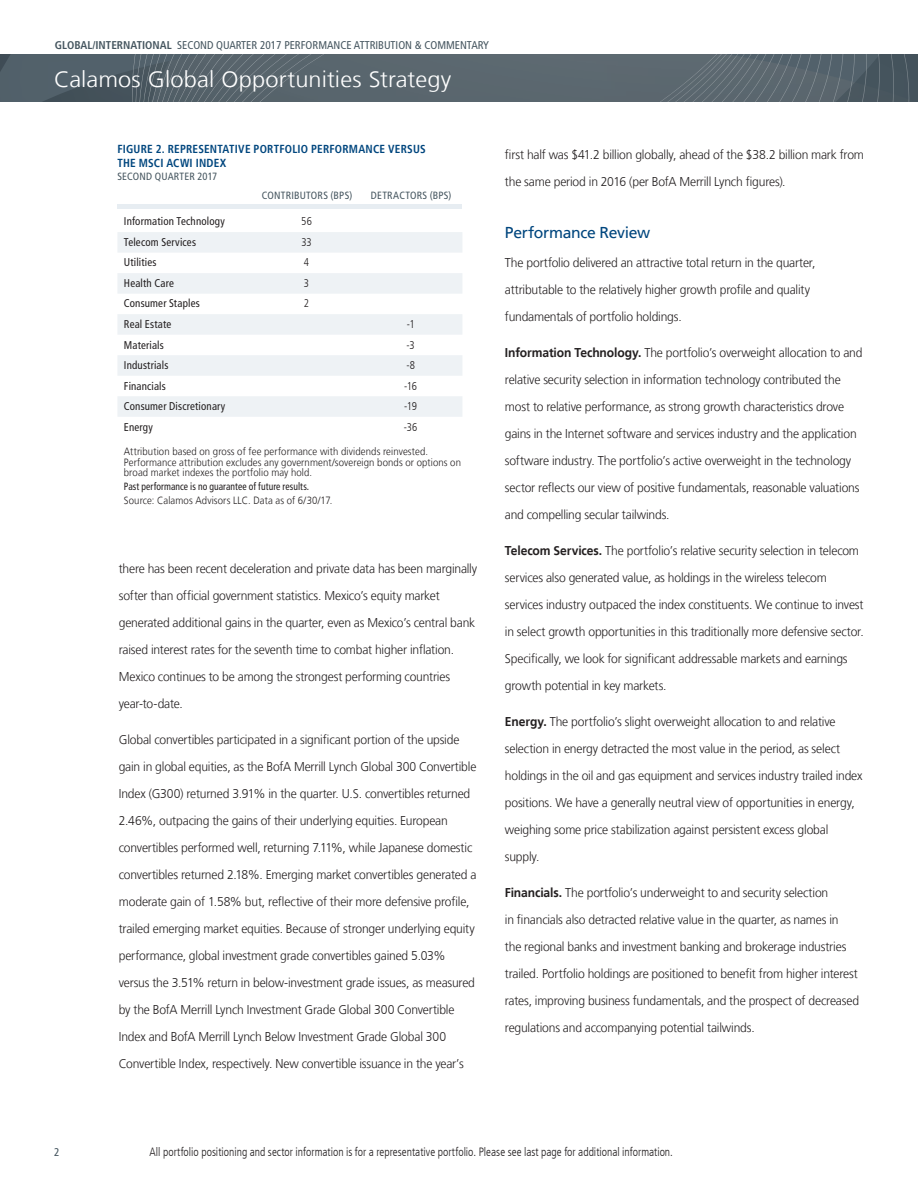
<style>
.page{position:relative;width:918px;height:1188px;background:#fff}
.page>*{position:absolute;margin:0;border:0;box-sizing:border-box;transform-origin:0 0}
.t1{font:300 22.5px "Frutiger LT";letter-spacing:.005em;color:#fff;scale:1.05 1}
.t2{font:15.75px "Frutiger LT";letter-spacing:-.02em;color:#00467e}
.t3{font:300 12.75px/27px "Frutiger LT";letter-spacing:-.015em;color:#231f20;scale:.95 1}
.t4{font:300 condensed 12px "Frutiger LT";color:#231f20;scale:.95 1}
.t5{font:700 condensed 11.7px/13.5px "Frutiger LT";letter-spacing:.02em;color:#00467e}
.t6{font:condensed 11.25px "Frutiger LT";letter-spacing:.015em;color:#231f20}
.t7{font:condensed 11.25px "Frutiger LT";color:#45555f}
.t8{font:300 condensed 11.25px "Frutiger LT";color:#231f20}
.t9{font:300 10.5px/10.5px "Frutiger LT";letter-spacing:.01em;color:#231f20;scale:.91 1}
.t10{font:condensed 10.5px "Frutiger LT";letter-spacing:.02em;color:#45555f}
.t11{font:condensed 10.5px "Frutiger LT";letter-spacing:.005em;color:#231f20;scale:.91 1}
.s1{font-weight:700}
</style>
<div class="page">
<svg style="left:0;top:54px;width:918px;height:47px;fill:#59666e"></svg>
<div style="left:117px;top:204px;width:345px;height:5px;background:#e7edf2"></div>
<svg style="left:118px;top:232px;width:344px;height:185px;fill:#eef2f5"></svg>
<p class="t7" style="left:55px;top:39px;width:436px"><span class="s1">GLOBAL/INTERNATIONAL</span> SECOND QUARTER 2017 PERFORMANCE ATTRIBUTION &amp; COMMENTARY</p>
<h1 class="t1" style="left:54px;top:66px;width:380px">Calamos Global Opportunities Strategy</h1>
<p class="t5" style="left:117px;top:142px;width:310px">FIGURE 2. REPRESENTATIVE PORTFOLIO PERFORMANCE VERSUS<br>THE MSCI ACWI INDEX</p>
<p class="t10" style="left:117px;top:171px;width:101px">SECOND QUARTER 2017</p>
<p class="t10" style="left:262px;top:189px;width:92px">CONTRIBUTORS (BPS)</p>
<p class="t10" style="left:371px;top:189px;width:82px">DETRACTORS (BPS)</p>
<p class="t6" style="left:124px;top:214px;width:103px">Information Technology</p>
<p class="t8" style="left:301px;top:214px;width:12px">56</p>
<p class="t6" style="left:124px;top:235px;width:74px">Telecom Services</p>
<p class="t8" style="left:301px;top:236px;width:12px">33</p>
<p class="t6" style="left:124px;top:256px;width:34px">Utilities</p>
<p class="t8" style="left:304px;top:256px;width:7px">4</p>
<p class="t6" style="left:124px;top:277px;width:52px">Health Care</p>
<p class="t8" style="left:304px;top:277px;width:7px">3</p>
<p class="t6" style="left:124px;top:297px;width:77px">Consumer Staples</p>
<p class="t8" style="left:304px;top:297px;width:7px">2</p>
<p class="t6" style="left:124px;top:318px;width:49px">Real Estate</p>
<p class="t8" style="left:407px;top:318px;width:9px">-1</p>
<p class="t6" style="left:124px;top:338px;width:41px">Materials</p>
<p class="t8" style="left:407px;top:338px;width:10px">-3</p>
<p class="t6" style="left:124px;top:359px;width:46px">Industrials</p>
<p class="t8" style="left:406px;top:359px;width:10px">-8</p>
<p class="t6" style="left:124px;top:379px;width:43px">Financials</p>
<p class="t8" style="left:404px;top:379px;width:14px">-16</p>
<p class="t6" style="left:124px;top:400px;width:103px">Consumer Discretionary</p>
<p class="t8" style="left:404px;top:400px;width:14px">-19</p>
<p class="t6" style="left:124px;top:420px;width:31px">Energy</p>
<p class="t8" style="left:404px;top:420px;width:15px">-36</p>
<p class="t9" style="left:124px;top:447px;width:372px">Attribution based on gross of fee performance with dividends reinvested.<br>Performance attribution excludes any government/sovereign bonds or options on broad market indexes the portfolio may hold.</p>
<p class="t11" style="left:124px;top:480px;width:205px">Past performance is no guarantee of future results.</p>
<p class="t9" style="left:124px;top:495px;width:231px">Source: Calamos Advisors LLC. Data as of 6/30/17.</p>
<p class="t3" style="left:119px;top:555px;width:379px">there has been recent deceleration and private data has been marginally softer than official government statistics. Mexico’s equity market generated additional gains in the quarter, even as Mexico’s central bank raised interest rates for the seventh time to combat higher inflation.<br>Mexico continues to be among the strongest performing countries year-to-date.</p>
<p class="t3" style="left:119px;top:726px;width:378px">Global convertibles participated in a significant portion of the upside gain in global equities, as the BofA Merrill Lynch Global 300 Convertible Index (G300) returned 3.91% in the quarter. U.S. convertibles returned 2.46%, outpacing the gains of their underlying equities. European convertibles performed well, returning 7.11%, while Japanese domestic convertibles returned 2.18%. Emerging market convertibles generated a moderate gain of 1.58% but, reflective of their more defensive profile, trailed emerging market equities. Because of stronger underlying equity performance, global investment grade convertibles gained 5.03% versus the 3.51% return in below-investment grade issues, as measured by the BofA Merrill Lynch Investment Grade Global 300 Convertible Index and BofA Merrill Lynch Below Investment Grade Global 300<br>Convertible Index, respectively. New convertible issuance in the year’s</p>
<p class="t3" style="left:505px;top:141px;width:380px">first half was $41.2 billion globally, ahead of the $38.2 billion mark from the same period in 2016 (per BofA Merrill Lynch figures).</p>
<p class="t2" style="left:505px;top:223px;width:147px">Performance Review</p>
<p class="t3" style="left:505px;top:249px;width:328px">The portfolio delivered an attractive total return in the quarter, attributable to the relatively higher growth profile and quality fundamentals of portfolio holdings.</p>
<p class="t3" style="left:505px;top:339px;width:378px"><span class="s1">Information Technology.</span> The portfolio’s overweight allocation to and relative security selection in information technology contributed the most to relative performance, as strong growth characteristics drove gains in the Internet software and services industry and the application software industry. The portfolio’s active overweight in the technology sector reflects our view of positive fundamentals, reasonable valuations and compelling secular tailwinds.</p>
<p class="t3" style="left:505px;top:537px;width:379px"><span class="s1">Telecom Services.</span> The portfolio’s relative security selection in telecom services also generated value, as holdings in the wireless telecom services industry outpaced the index constituents. We continue to invest in select growth opportunities in this traditionally more defensive sector.<br>Specifically, we look for significant addressable markets and earnings growth potential in key markets.</p>
<p class="t3" style="left:505px;top:708px;width:378px"><span class="s1">Energy.</span> The portfolio’s slight overweight allocation to and relative selection in energy detracted the most value in the period, as select holdings in the oil and gas equipment and services industry trailed index positions. We have a generally neutral view of opportunities in energy, weighing some price stabilization against persistent excess global supply.</p>
<p class="t3" style="left:505px;top:879px;width:374px"><span class="s1">Financials.</span> The portfolio’s underweight to and security selection<br>in financials also detracted relative value in the quarter, as names in<br>the regional banks and investment banking and brokerage industries trailed. Portfolio holdings are positioned to benefit from higher interest rates, improving business fundamentals, and the prospect of decreased regulations and accompanying potential tailwinds.</p>
<p class="t7" style="left:54px;top:1145px;width:7px">2</p>
<p class="t4" style="left:149px;top:1145px;width:553px">All portfolio positioning and sector information is for a representative portfolio. Please see last page for additional information.</p>
</div>
